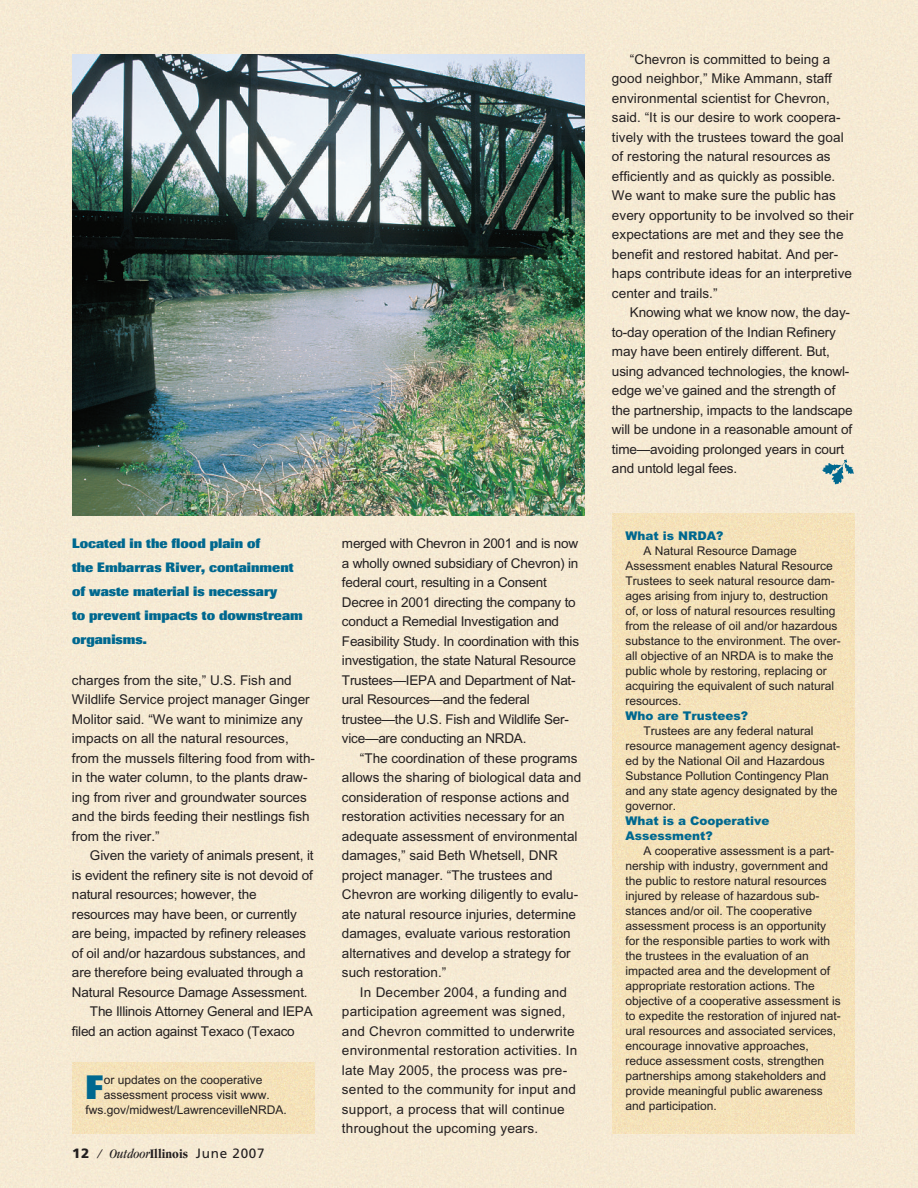
<style>
.page{position:relative;width:918px;height:1188px;background:#f6ead4}
.page>*{position:absolute;margin:0;border:0;box-sizing:border-box;transform-origin:0 0}
.t1{font:800 33.45px "Imago";color:#00688f}
.t2{font:13.5px/19.5px "Arial";color:#231f20}
.t3{font:800 13.5px/24px "Imago";color:#00688f}
.t4{font:italic condensed 13.5px "Garamond";color:#231f20}
.t5{font:12px/15px "Arial";color:#231f20}
.t6{font:900 12px/15px "Arial";color:#00688f}
.s1{font-family:"Frutiger";font-weight:900;font-style:normal;font-stretch:normal}
.s2{font-weight:700;font-style:normal}
.s3{font-family:"Frutiger";font-style:normal;font-stretch:normal}
</style>
<div class="page">
<img style="left:612px;top:513px;width:243px;height:621px">
<img style="left:72px;top:1062px;width:243px;height:72px">
<img style="left:822px;top:459px;width:32px;height:25px">
<img style="left:72px;top:54px;width:513px;height:462px">
<p class="t3" style="left:72px;top:533px;width:232px">Located in the flood plain of<br>the Embarras River, containment of waste material is necessary<br>to prevent impacts to downstream organisms.</p>
<p class="t2" style="left:72px;top:671px;width:245px">charges from the site,” U.S. Fish and Wildlife Service project manager Ginger Molitor said. “We want to minimize any impacts on all the natural resources, from the mussels filtering food from with&shy;in the water column, to the plants draw&shy;ing from river and groundwater sources and the birds feeding their nestlings fish from the river.”</p>
<p class="t2" style="left:90px;top:847px;width:225px">Given the variety of animals present, it</p>
<p class="t2" style="left:72px;top:866px;width:242px">is evident the refinery site is not devoid of</p>
<p class="t2" style="left:72px;top:886px;width:186px">natural resources; however, the</p>
<p class="t2" style="left:72px;top:905px;width:226px">resources may have been, or currently</p>
<p class="t2" style="left:72px;top:925px;width:236px">are being, impacted by refinery releases</p>
<p class="t2" style="left:72px;top:944px;width:235px">of oil and/or hazardous substances, and</p>
<p class="t2" style="left:72px;top:964px;width:233px">are therefore being evaluated through a</p>
<p class="t2" style="left:72px;top:983px;width:237px">Natural Resource Damage Assessment.</p>
<p class="t2" style="left:90px;top:1003px;width:224px">The Illinois Attorney General and IEPA</p>
<p class="t2" style="left:72px;top:1022px;width:224px">filed an action against Texaco (Texaco</p>
<h1 class="t1" style="left:86px;top:1075px;width:19px">F</h1>
<p class="t5" style="left:85px;top:1073px;width:203px;text-align:center">or updates on the cooperative assessment process visit www. fws.gov/midwest/LawrencevilleNRDA.</p>
<p class="t4" style="left:72px;top:1148px;width:194px"><span class="s1">12</span> / Outdoor<span class="s2">Illinois</span> <span class="s3">June 2007</span></p>
<p class="t2" style="left:342px;top:535px;width:239px">merged with Chevron in 2001 and is now a wholly owned subsidiary of Chevron) in federal court, resulting in a Consent Decree in 2001 directing the company to conduct a Remedial Investigation and Feasibility Study. In coordination with this investigation, the state Natural Resource Trustees—IEPA and Department of Nat&shy;ural Resources—and the federal trustee—the U.S. Fish and Wildlife Ser&shy;vice—are conducting an NRDA.</p>
<p class="t2" style="left:342px;top:749px;width:241px;text-indent:18px">“The coordination of these programs allows the sharing of biological data and consideration of response actions and restoration activities necessary for an adequate assessment of environmental damages,” said Beth Whetsell, DNR project manager. “The trustees and Chevron are working diligently to evalu&shy;ate natural resource injuries, determine damages, evaluate various restoration alternatives and develop a strategy for such restoration.”</p>
<p class="t2" style="left:342px;top:983px;width:237px;text-indent:18px">In December 2004, a funding and participation agreement was signed, and Chevron committed to underwrite environmental restoration activities. In late May 2005, the process was pre&shy;sented to the community for input and support, a process that will continue throughout the upcoming years.</p>
<p class="t2" style="left:612px;top:50px;width:243px;text-indent:18px">“Chevron is committed to being a good neighbor,” Mike Ammann, staff environmental scientist for Chevron, said. “It is our desire to work coopera&shy;tively with the trustees toward the goal of restoring the natural resources as efficiently and as quickly as possible.<br>We want to make sure the public has every opportunity to be involved so their expectations are met and they see the benefit and restored habitat. And per&shy;haps contribute ideas for an interpretive center and trails.”</p>
<p class="t2" style="left:612px;top:304px;width:242px;text-indent:18px">Knowing what we know now, the day&shy;to-day operation of the Indian Refinery may have been entirely different. But, using advanced technologies, the knowl&shy;edge we’ve gained and the strength of the partnership, impacts to the landscape will be undone in a reasonable amount of time—avoiding prolonged years in court and untold legal fees.</p>
<p class="t6" style="left:625px;top:528px;width:100px">What is NRDA?</p>
<p class="t5" style="left:625px;top:544px;width:217px;text-indent:18px">A Natural Resource Damage Assessment enables Natural Resource Trustees to seek natural resource dam&shy;ages arising from injury to, destruction of, or loss of natural resources resulting from the release of oil and/or hazardous substance to the environment. The over&shy;all objective of an NRDA is to make the public whole by restoring, replacing or acquiring the equivalent of such natural resources.</p>
<p class="t6" style="left:625px;top:708px;width:124px">Who are Trustees?</p>
<p class="t5" style="left:625px;top:724px;width:216px;text-indent:18px">Trustees are any federal natural resource management agency designat&shy;ed by the National Oil and Hazardous<br>Substance Pollution Contingency Plan and any state agency designated by the governor.</p>
<p class="t6" style="left:625px;top:813px;width:146px">What is a Cooperative<br>Assessment?</p>
<p class="t5" style="left:626px;top:844px;width:217px;text-indent:18px">A cooperative assessment is a part&shy;nership with industry, government and the public to restore natural resources injured by release of hazardous sub&shy;stances and/or oil. The cooperative assessment process is an opportunity for the responsible parties to work with the trustees in the evaluation of an impacted area and the development of appropriate restoration actions. The objective of a cooperative assessment is to expedite the restoration of injured nat&shy;ural resources and associated services, encourage innovative approaches, reduce assessment costs, strengthen partnerships among stakeholders and provide meaningful public awareness and participation.</p>
</div>
